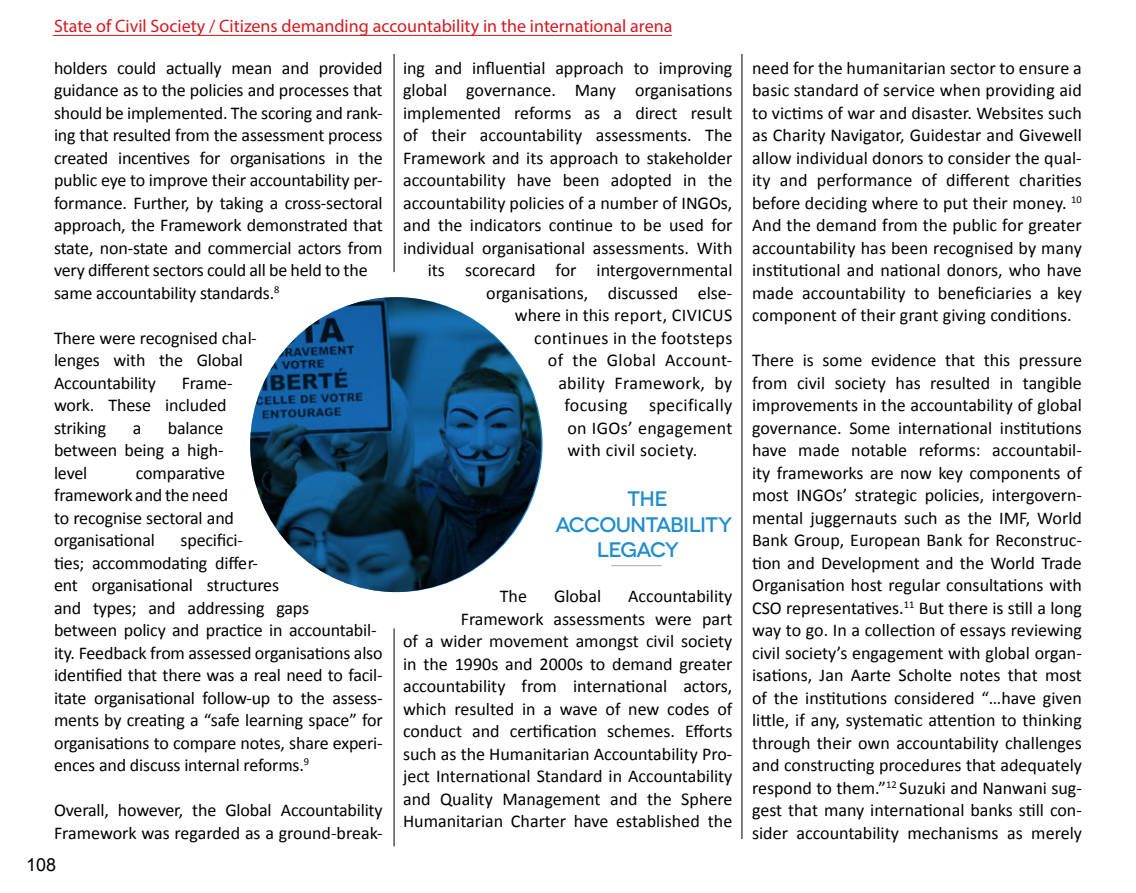
<style>
.page{position:relative;width:1136px;height:893px;background:#fff}
.page>*{position:absolute;margin:0;border:0;box-sizing:border-box;transform-origin:0 0}
.t1{font:500 21px/25.2px "Novecentowide";letter-spacing:-.03em;color:#218ccc;text-align:center}
.t2{font:18px/22.5px "Calibri";letter-spacing:-.01em;color:#000}
.t3{font:18px "Calibri";letter-spacing:.02em;color:#000}
.t4{font:18px "Myriad Pro";color:#d51920}
.t5{font:18px "Arial";color:#000}
</style>
<div class="page">
<hr style="left:53px;top:35px;width:618px;height:1px;background:#d51920">
<hr style="left:611px;top:565px;width:50px;height:1px;background:#a7a9ac">
<hr style="left:741px;top:54px;width:1px;height:785px;background:#000">
<hr style="left:394px;top:54px;width:1px;height:218px;background:#000">
<img style="left:250px;top:297px;width:291px;height:295px">
<hr style="left:394px;top:628px;width:1px;height:218px;background:#000">
<p class="t4" style="left:54px;top:15px;width:619px">State of Civil Society / Citizens demanding accountability in the international arena</p>
<p class="t2" style="left:54px;top:56px;width:330px">holders could actually mean and provided guidance as to the policies and processes that should be implemented. The scoring and rank&shy;ing that resulted from the assessment process created incentives for organisations in the public eye to improve their accountability per&shy;formance. Further, by taking a cross-sectoral approach, the Framework demonstrated that state, non-state and commercial actors from very different sectors could all be held to the same accountability standards.<sup>8</sup></p>
<p class="t2" style="left:54px;top:326px;width:204px">There were recognised chal&shy;lenges with the Global<br>Accountability</p>
<p class="t2" style="left:403px;top:56px;width:331px">ing and influential approach to improving</p>
<p class="t2" style="left:403px;top:79px;width:331px">global governance. Many organisations</p>
<p class="t2" style="left:403px;top:101px;width:331px">implemented reforms as a direct result</p>
<p class="t2" style="left:403px;top:124px;width:331px">of their accountability assessments. The</p>
<p class="t2" style="left:403px;top:146px;width:331px">Framework and its approach to stakeholder</p>
<p class="t2" style="left:403px;top:169px;width:331px">accountability have been adopted in the</p>
<p class="t2" style="left:403px;top:191px;width:331px">accountability policies of a number of INGOs,</p>
<p class="t2" style="left:403px;top:214px;width:331px">and the indicators continue to be used for</p>
<p class="t2" style="left:403px;top:236px;width:331px">individual organisational assessments. With</p>
<p class="t2" style="left:428px;top:259px;width:306px">its scorecard for intergovernmental</p>
<p class="t2" style="left:486px;top:281px;width:248px">organisations, discussed else-</p>
<p class="t3" style="left:514px;top:304px;width:219px">where in this report, CIVICUS</p>
<p class="t3" style="left:534px;top:326px;width:199px">continues in the footsteps</p>
<p class="t3" style="left:547px;top:349px;width:186px">of the Global Account-</p>
<p class="t3" style="left:558px;top:371px;width:175px">ability Framework, by</p>
<p class="t3" style="left:564px;top:394px;width:169px">focusing specifically</p>
<p class="t3" style="left:567px;top:416px;width:166px">on IGOs’ engagement</p>
<p class="t3" style="left:567px;top:439px;width:131px">with civil society.</p>
<p class="t1" style="left:555px;top:487px;width:179px">THE<br>ACCOUNTABILITY<br>LEGACY</p>
<p class="t2" style="left:500px;top:585px;width:29px">The</p>
<p class="t2" style="left:554px;top:585px;width:49px">Global</p>
<p class="t2" style="left:54px;top:371px;width:180px;text-indent:128px">Frame&shy;work. These included striking</p>
<p class="t2" style="left:54px;top:416px;width:171px;text-align:justify;text-indent:114px">balance between being a high&shy;level</p>
<p class="t2" style="left:133px;top:416px;width:10px">a</p>
<p class="t2" style="left:54px;top:461px;width:181px;text-indent:82px">comparative framework and the need to recognise sectoral and organisational</p>
<p class="t2" style="left:54px;top:529px;width:330px;text-indent:126px">specifici-<br>ties; accommodating differ-<br>ent organisational structures<br>and types; and addressing gaps<br>between policy and practice in accountabil&shy;ity. Feedback from assessed organisations also identified that there was a real need to facil&shy;itate organisational follow-up to the assess&shy;ments by creating a “safe learning space” for organisations to compare notes, share experi&shy;ences and discuss internal reforms.<sup>9</sup></p>
<p class="t2" style="left:54px;top:799px;width:330px">Overall, however, the Global Accountability<br>Framework was regarded as a ground-break-</p>
<p class="t2" style="left:403px;top:585px;width:331px;text-align:right">Accountability<br>Framework assessments were part<br>of a wider movement amongst civil society in the 1990s and 2000s to demand greater accountability from international actors, which resulted in a wave of new codes of conduct and certification schemes. Efforts such as the Humanitarian Accountability Pro&shy;ject International Standard in Accountability and Quality Management and the Sphere Humanitarian Charter have established the</p>
<p class="t5" style="left:26px;top:852px;width:32px">108</p>
<p class="t2" style="left:752px;top:56px;width:331px;text-align:justify">need for the humanitarian sector to ensure a basic standard of service when providing aid to victims of war and disaster. Websites such as Charity Navigator, Guidestar and Givewell allow individual donors to consider the qual&shy;ity and performance of different charities before deciding where to put their money. <sup>10<br></sup>And the demand from the public for greater accountability has been recognised by many institutional and national donors, who have made accountability to beneficiaries a key component of their grant giving conditions.</p>
<p class="t2" style="left:752px;top:349px;width:331px;text-align:justify">There is some evidence that this pressure from civil society has resulted in tangible improvements in the accountability of global governance. Some international institutions have made notable reforms: accountabil&shy;ity frameworks are now key components of most INGOs’ strategic policies, intergovern&shy;mental juggernauts such as the IMF, World Bank Group, European Bank for Reconstruc&shy;tion and Development and the World Trade Organisation host regular consultations with CSO representatives.<sup>11</sup> But there is still a long way to go. In a collection of essays reviewing civil society’s engagement with global organ&shy;isations, Jan Aarte Scholte notes that most of the institutions considered “…have given little, if any, systematic attention to thinking through their own accountability challenges and constructing procedures that adequately respond to them.”<sup>12</sup> Suzuki and Nanwani sug&shy;gest that many international banks still con&shy;sider accountability mechanisms as merely</p>
</div>
